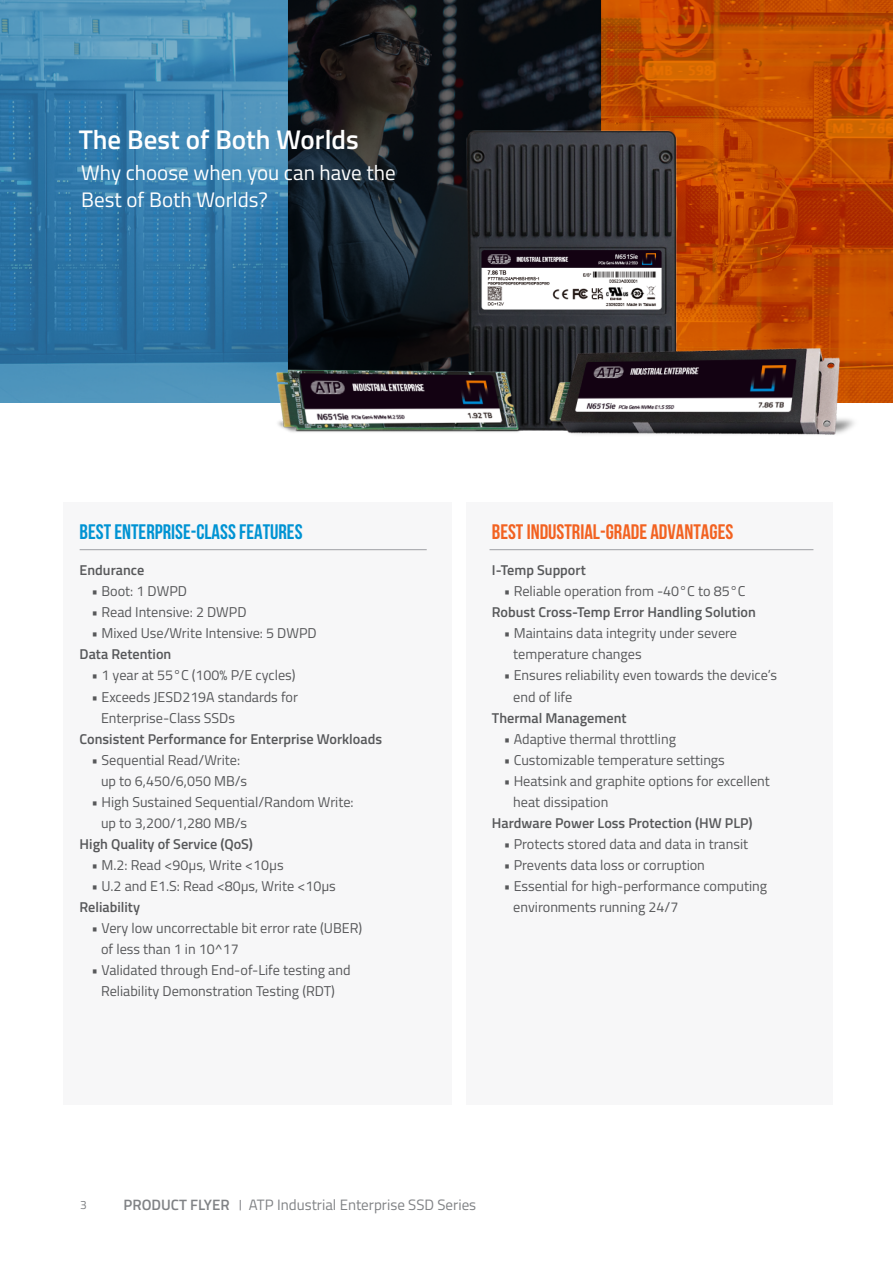
<style>
.page{position:relative;width:893px;height:1263px;background:#fff}
.page>*{position:absolute;margin:0;border:0;box-sizing:border-box;transform-origin:0 0}
.t1{font:600 27px "Titillium Web";color:#fff}
.t2{font:21px/27px "Titillium Web";color:#fff}
.t3{font:700 21px "Bebas Neue";color:#f26221}
.t4{font:700 21px "Bebas Neue";color:#0093d3}
.t5{font:15px "Titillium Web";color:#808285}
.t6{font:600 15px "Titillium Web";color:#808285}
.t7{font:14.25px/21px "Titillium Web";color:#57585a}
.t8{font:600 14.25px "Titillium Web";color:#57585a}
.t9{font:12px "Titillium Web";color:#808285}
</style>
<div class="page">
<img style="left:0;top:0;width:893px;height:403px">
<img style="left:258px;top:122px;width:605px;height:313px">
<div style="left:63px;top:502px;width:388px;height:602px;background:#f7f7f8"></div>
<div style="left:466px;top:502px;width:366px;height:602px;background:#f7f7f8"></div>
<hr style="left:80px;top:549px;width:347px;height:1px;background:#a8a9ad">
<hr style="left:489px;top:549px;width:324px;height:1px;background:#a8a9ad">
<h1 class="t1" style="left:79px;top:120px;width:282px">The Best of Both Worlds</h1>
<h2 class="t2" style="left:81px;top:158px;width:316px">Why choose when you can have the<br>Best of Both Worlds?</h2>
<h2 class="t4" style="left:80px;top:521px;width:224px">BEST ENTERPRISE-CLASS FEATURES</h2>
<p class="t8" style="left:80px;top:560px;width:66px">Endurance</p>
<p class="t7" style="left:92px;top:580px;width:97px">• Boot: 1 DWPD</p>
<p class="t7" style="left:92px;top:601px;width:156px">• Read Intensive: 2 DWPD</p>
<p class="t7" style="left:92px;top:622px;width:227px">• Mixed Use/Write Intensive: 5 DWPD</p>
<p class="t8" style="left:80px;top:644px;width:93px">Data Retention</p>
<p class="t7" style="left:92px;top:664px;width:205px">• 1 year at 55°C (100% P/E cycles)</p>
<p class="t7" style="left:101px;top:685px;width:199px;text-indent:-9px">• Exceeds JESD219A standards for<br>Enterprise-Class SSDs</p>
<p class="t8" style="left:80px;top:728px;width:304px">Consistent Performance for Enterprise Workloads</p>
<p class="t7" style="left:101px;top:748px;width:147px;text-indent:-9px">• Sequential Read/Write: up to 6,450/6,050 MB/s</p>
<p class="t7" style="left:101px;top:790px;width:254px;text-indent:-9px">• High Sustained Sequential/Random Write: up to 3,200/1,280 MB/s</p>
<p class="t8" style="left:80px;top:833px;width:175px">High Quality of Service (QoS)</p>
<p class="t7" style="left:92px;top:853px;width:193px">• M.2: Read &lt;90µs, Write &lt;10µs</p>
<p class="t7" style="left:92px;top:874px;width:246px">• U.2 and E1.S: Read &lt;80µs, Write &lt;10µs</p>
<p class="t8" style="left:80px;top:896px;width:62px">Reliability</p>
<p class="t7" style="left:101px;top:916px;width:263px;text-indent:-9px">• Very low uncorrectable bit error rate (UBER) of less than 1 in 10^17</p>
<p class="t7" style="left:92px;top:958px;width:260px;text-align:center">• Validated through End-of-Life testing and<br>Reliability Demonstration Testing (RDT)</p>
<h2 class="t3" style="left:492px;top:521px;width:243px">BEST INDUSTRIAL-GRADE ADVANTAGES</h2>
<p class="t8" style="left:492px;top:560px;width:95px">I-Temp Support</p>
<p class="t7" style="left:504px;top:580px;width:243px">• Reliable operation from -40°C to 85°C</p>
<p class="t8" style="left:492px;top:602px;width:265px">Robust Cross-Temp Error Handling Solution</p>
<p class="t7" style="left:513px;top:622px;width:225px;text-indent:-9px">• Maintains data integrity under severe temperature changes</p>
<p class="t7" style="left:513px;top:664px;width:265px;text-indent:-9px">• Ensures reliability even towards the device’s end of life</p>
<p class="t8" style="left:492px;top:707px;width:136px">Thermal Management</p>
<p class="t7" style="left:504px;top:727px;width:174px">• Adaptive thermal throttling</p>
<p class="t7" style="left:504px;top:748px;width:223px">• Customizable temperature settings</p>
<p class="t7" style="left:513px;top:769px;width:258px;text-indent:-9px">• Heatsink and graphite options for excellent heat dissipation</p>
<p class="t8" style="left:492px;top:812px;width:262px">Hardware Power Loss Protection (HW PLP)</p>
<p class="t7" style="left:504px;top:832px;width:246px">• Protects stored data and data in transit</p>
<p class="t7" style="left:504px;top:853px;width:203px">• Prevents data loss or corruption</p>
<p class="t7" style="left:513px;top:874px;width:255px;text-indent:-9px">• Essential for high-performance computing environments running 24/7</p>
<p class="t9" style="left:80px;top:1196px;width:8px">3</p>
<p class="t6" style="left:124px;top:1194px;width:108px">PRODUCT FLYER</p>
<p class="t5" style="left:249px;top:1194px;width:229px">ATP Industrial Enterprise SSD Series</p>
</div>
